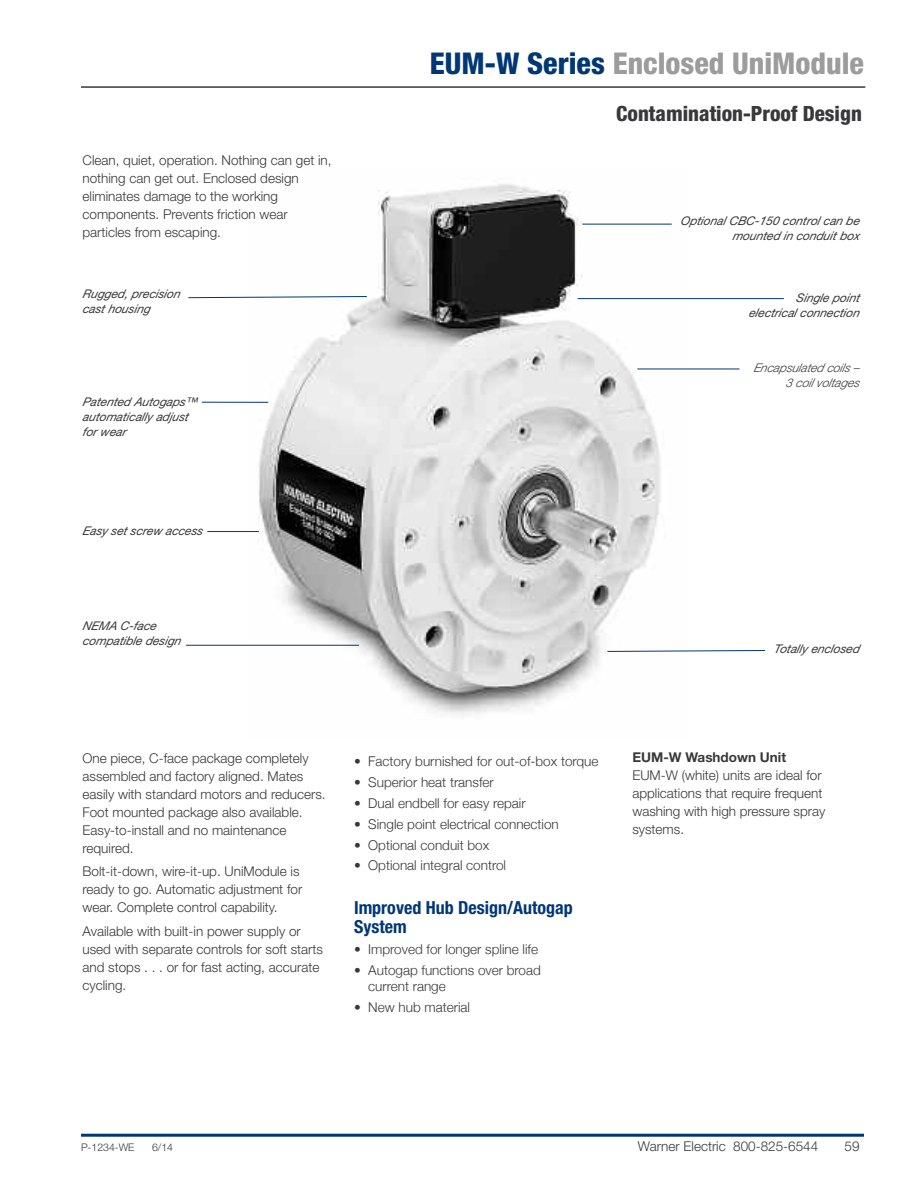
<style>
.page{position:relative;width:918px;height:1188px;background:#fff}
.page>*{position:absolute;margin:0;border:0;box-sizing:border-box;transform-origin:0 0}
.t1{font:800 condensed 30px "Helvetica Neue LT Std";color:#9c9c9c}
.t2{font:800 condensed 21px "Helvetica Neue LT Std";color:#39383a}
.t3{font:700 condensed 18px/19.5px "Helvetica Neue LT Std";color:#003775}
.t4{font:300 13.5px/18px "Helvetica Neue LT Std";color:#39383a}
.t5{font:300 13.5px/16.5px "Helvetica Neue";color:#39383a}
.t6{font:700 13.5px "Helvetica Neue LT Std";color:#39383a}
.t7{font:italic 12px/15px "Helvetica Neue LT Std";color:#39383a}
.t8{font:italic 300 12px/15px "Helvetica Neue LT Std";color:#39383a;text-align:right}
.t9{font:300 10.5px "Helvetica Neue LT Std";color:#39383a}
.s1{color:#003775}
</style>
<div class="page">
<hr style="left:81px;top:1134px;width:783px;height:3px;background:#003775">
<img style="left:247px;top:184px;width:440px;height:532px">
<hr style="left:81px;top:86px;width:784px;height:2px;background:#39383a">
<svg style="left:607px;top:650px;width:158px;height:2px"></svg>
<hr style="left:582px;top:224px;width:90px;height:1px;background:#003775">
<hr style="left:578px;top:298px;width:206px;height:1px;background:#003775">
<hr style="left:637px;top:369px;width:102px;height:1px;background:#003775">
<hr style="left:186px;top:645px;width:173px;height:1px;background:#003775">
<hr style="left:207px;top:531px;width:52px;height:1px;background:#003775">
<svg style="left:188px;top:296px;width:180px;height:2px"></svg>
<hr style="left:202px;top:402px;width:66px;height:1px;background:#003775">
<h1 class="t1" style="left:430px;top:53px;width:436px"><span class="s1">EUM-W Series</span> Enclosed UniModule</h1>
<p class="t4" style="left:83px;top:153px;width:251px">Clean, quiet, operation. Nothing can get in, nothing can get out. Enclosed design eliminates damage to the working components. Prevents friction wear particles from escaping.</p>
<p class="t7" style="left:83px;top:287px;width:101px">Rugged, precision cast housing</p>
<p class="t7" style="left:82px;top:396px;width:119px">Patented Autogaps™ automatically adjust for wear</p>
<p class="t7" style="left:83px;top:524px;width:124px">Easy set screw access</p>
<p class="t7" style="left:83px;top:620px;width:102px">NEMA C-face compatibledesign</p>
<h2 class="t2" style="left:616px;top:106px;width:247px">Contamination-Proof Design</h2>
<p class="t7" style="left:681px;top:214px;width:183px;text-align:right">Op tional CBC-150 control can be mounted in conduit box</p>
<p class="t7" style="left:749px;top:291px;width:115px;text-align:right">Singlepoint electrical connection</p>
<p class="t8" style="left:754px;top:361px;width:110px">Encapsulated coils –<br>3 coil voltages</p>
<p class="t7" style="left:774px;top:642px;width:87px">Totally enclosed</p>
<p class="t4" style="left:83px;top:750px;width:245px">One piece, C-face package completely assembled and factory aligned. Mates easily with standard motors and reducers.<br>Foot mounted package also available.<br>Easy-to-install and no maintenance required.</p>
<p class="t4" style="left:83px;top:864px;width:221px">Bolt-it-down, wire-it-up. UniModule is ready to go. Automatic adjustment for wear. Complete control capability.</p>
<p class="t4" style="left:83px;top:923px;width:242px">Available with built-in power supply or used with separate controls for soft starts and stops . . . or for fast acting, accurate cycling.</p>
<p class="t5" style="left:354px;top:753px;width:246px">• Factory burnished for out-of-box torque</p>
<p class="t5" style="left:354px;top:774px;width:141px">• Superior heat transfer</p>
<p class="t5" style="left:354px;top:795px;width:173px">• Dual endbell for easy repair</p>
<p class="t5" style="left:354px;top:816px;width:206px">• Single point electrical connection</p>
<p class="t5" style="left:354px;top:836px;width:137px">• Optional conduit box</p>
<p class="t5" style="left:354px;top:857px;width:154px">• Optional integral control</p>
<h3 class="t3" style="left:354px;top:899px;width:220px">Improved Hub Design/Autogap<br>System</h3>
<p class="t5" style="left:354px;top:941px;width:186px">• Improved for longer spline life</p>
<p class="t5" style="left:368px;top:961px;width:174px;text-indent:-14px">• Autogap functions over broad current range</p>
<p class="t5" style="left:354px;top:999px;width:118px">• New hub material</p>
<p class="t6" style="left:632px;top:752px;width:155px">EUM-W Washdown Unit</p>
<p class="t4" style="left:632px;top:767px;width:195px">EUM-W (white) units are ideal for applications that require frequent washing with high pressure spray systems.</p>
<p class="t9" style="left:81px;top:1144px;width:55px">P-1234-WE</p>
<p class="t9" style="left:152px;top:1144px;width:23px">6/14</p>
<p class="t4" style="left:638px;top:1139px;width:182px">Warner Electric 800-825-6544</p>
<p class="t4" style="left:845px;top:1139px;width:17px">59</p>
</div>
